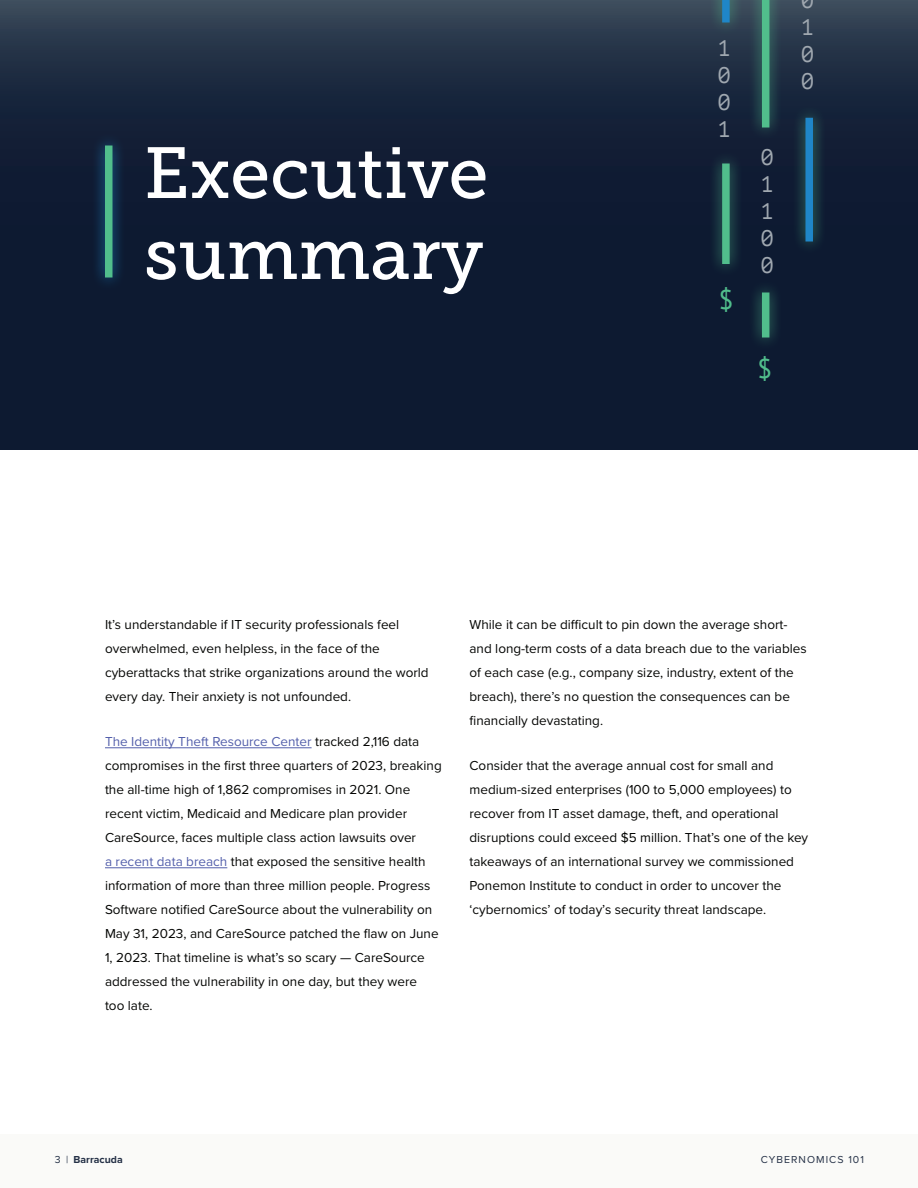
<style>
.page{position:relative;width:918px;height:1188px;background:#fff}
.page>*{position:absolute;margin:0;border:0;box-sizing:border-box;transform-origin:0 0}
.t1{font:72px/81px "Museo Slab 500";color:#fff}
.t2{font:27px "PT Mono";color:#51be8c}
.t3{font:22.5px/27px "PT Mono";color:#a0a8b0;text-align:justify}
.t4{font:13.5px/24px "Proxima Nova";color:#040503}
.t5{font:10.5px "Proxima Nova";letter-spacing:.1em;color:#243046}
.t6{font:700 10.5px "Proxima Nova";color:#243046}
.s1{color:#535fab}
.s2{font-weight:400}
</style>
<div class="page">
<div style="left:0;top:1135px;width:918px;height:53px;background:#fafaf8"></div>
<svg style="left:0;top:0;width:918px;height:450px;background:#132137"></svg>
<hr style="left:105px;top:747px;width:207px;height:1px;background:#535fab">
<hr style="left:105px;top:867px;width:122px;height:1px;background:#535fab">
<div style="left:92px;top:132px;width:34px;height:159px;background:#1d87c9;opacity:.75"></div>
<div style="left:105px;top:146px;width:7px;height:132px;background:#51be8c"></div>
<div style="left:709px;top:0;width:34px;height:36px;background:#51be8c;opacity:.65"></div>
<div style="left:722px;top:0;width:8px;height:22px;background:#1f86c8"></div>
<div style="left:792px;top:104px;width:35px;height:151px;background:#51be8c;opacity:.65"></div>
<div style="left:805px;top:118px;width:8px;height:124px;background:#1f86c8"></div>
<div style="left:748px;top:0;width:35px;height:141px;background:#51be8c;opacity:.65"></div>
<div style="left:762px;top:0;width:7px;height:128px;background:#51be8c"></div>
<div style="left:709px;top:150px;width:34px;height:127px;background:#51be8c;opacity:.65"></div>
<div style="left:722px;top:164px;width:8px;height:100px;background:#51be8c"></div>
<div style="left:748px;top:279px;width:35px;height:72px;background:#51be8c;opacity:.65"></div>
<div style="left:762px;top:292px;width:7px;height:46px;background:#51be8c"></div>
<h1 class="t1" style="left:144px;top:133px;width:346px">Executive summary</h1>
<h3 class="t3" style="left:718px;top:34px;width:15px">1<br>0<br>0<br>1</h3>
<h2 class="t2" style="left:718px;top:284px;width:18px">$</h2>
<h3 class="t3" style="left:760px;top:144px;width:15px">0<br>1<br>1<br>0<br>0</h3>
<h2 class="t2" style="left:757px;top:353px;width:18px">$</h2>
<h3 class="t3" style="left:801px;top:-13px;width:15px">0<br>1<br>0<br>0</h3>
<p class="t4" style="left:105px;top:612px;width:325px">It’s understandable if IT security professionals feel overwhelmed, even helpless, in the face of the cyberattacks that strike organizations around the world every day. Their anxiety is not unfounded.</p>
<p class="t4" style="left:105px;top:729px;width:338px"><span class="s1">The Identity Theft Resource Center</span> tracked 2,116 data compromises in the first three quarters of 2023, breaking the all-time high of 1,862 compromises in 2021. One recent victim, Medicaid and Medicare plan provider CareSource, faces multiple class action lawsuits over<br><span class="s1">a recent data breach</span> that exposed the sensitive health information of more than three million people. Progress Software notified CareSource about the vulnerability on May 31, 2023, and CareSource patched the flaw on June 1, 2023. That timeline is what’s so scary — CareSource addressed the vulnerability in one day, but they were<br>too late.</p>
<p class="t4" style="left:470px;top:612px;width:339px">While it can be difficult to pin down the average short&shy;and long-term costs of a data breach due to the variables of each case (e.g., company size, industry, extent of the breach), there’s no question the consequences can be financially devastating.</p>
<p class="t4" style="left:470px;top:753px;width:340px">Consider that the average annual cost for small and medium-sized enterprises (100 to 5,000 employees) to recover from IT asset damage, theft, and operational disruptions could exceed $5 million. That’s one of the key takeaways of an international survey we commissioned Ponemon Institute to conduct in order to uncover the ‘cybernomics’ of today’s security threat landscape.</p>
<p class="t6" style="left:55px;top:1152px;width:69px"><span class="s2">3 |</span> Barracuda</p>
<p class="t5" style="left:761px;top:1152px;width:105px">CYBERNOMICS 101</p>
</div>
